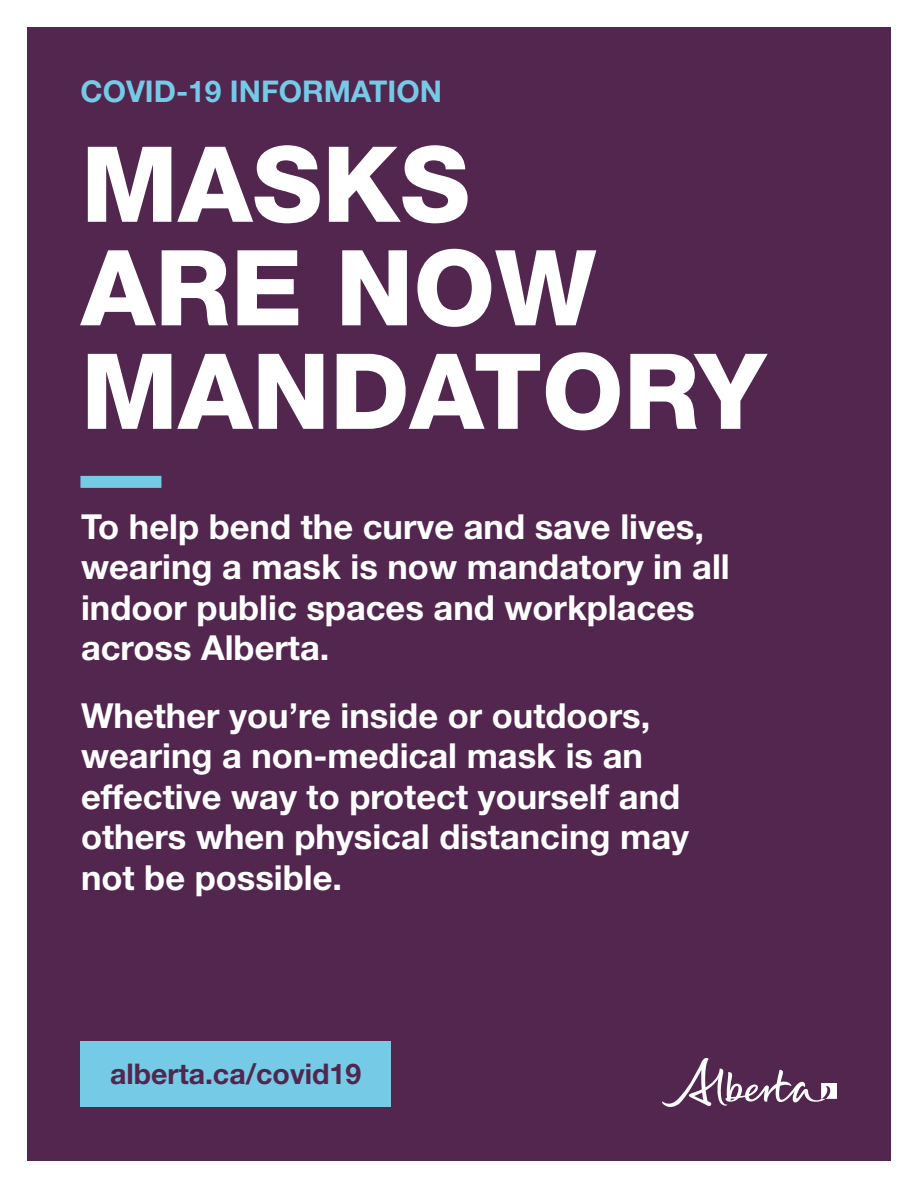
<style>
.page{position:relative;width:918px;height:1188px;background:#fff}
.page>*{position:absolute;margin:0;border:0;box-sizing:border-box;transform-origin:0 0}
.t1{font:800 105px/103.5px "Helvetica Neue LT Std";color:#fff}
.t2{font:700 34.5px/40.5px "Helvetica Neue LT Std";color:#fff}
.t3{font:700 30px "Helvetica Neue LT Std";color:#75cae6}
.t4{font:700 28.5px "Helvetica Neue LT Std";color:#52264e}
</style>
<div class="page">
<div style="left:27px;top:27px;width:864px;height:1134px;background:#52264e"></div>
<svg style="left:662px;top:1057px;width:175px;height:50px"></svg>
<div style="left:80px;top:476px;width:81px;height:12px;background:#75cae6"></div>
<div style="left:80px;top:1041px;width:311px;height:66px;background:#75cae6"></div>
<p class="t3" style="left:80px;top:73px;width:363px">COVID-19 INFORMATION</p>
<h1 class="t1" style="left:81px;top:132px;width:686px">MASKS<br>ARE NOW<br>MANDATORY</h1>
<p class="t2" style="left:81px;top:505px;width:650px">To help bend the curve and save lives, wearing a mask is now mandatory in all indoor public spaces and workplaces across Alberta.</p>
<p class="t2" style="left:81px;top:694px;width:610px">Whether you’re inside or outdoors, wearing a non-medical mask is an effective way to protect yourself and others when physical distancing may not be possible.</p>
<p class="t4" style="left:110px;top:1056px;width:253px">alberta.ca/covid19</p>
</div>
